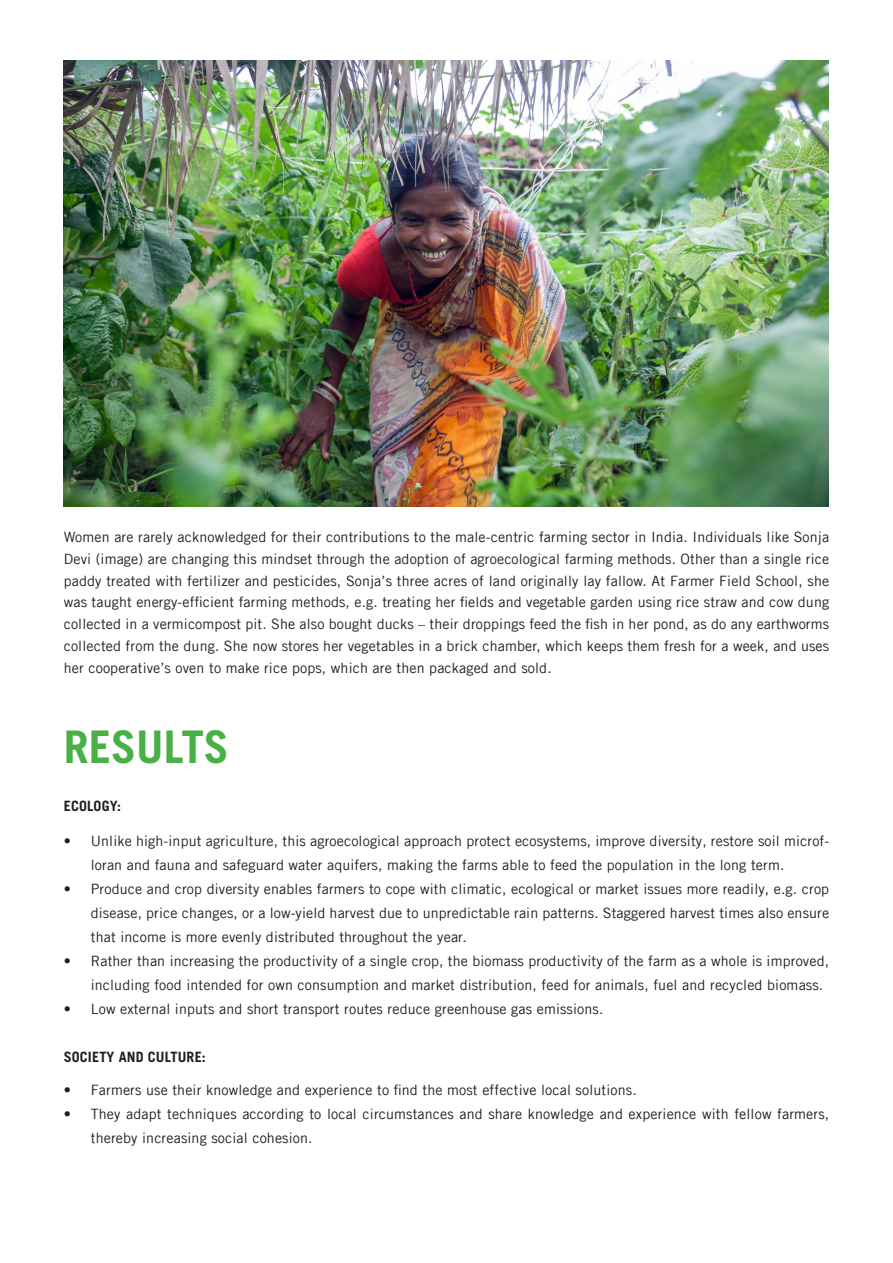
<style>
.page{position:relative;width:893px;height:1263px;background:#fff}
.page>*{position:absolute;margin:0;border:0;box-sizing:border-box;transform-origin:0 0}
.t1{font:700 45px "Trade Gothic LT Com";color:#49b045}
.t2{font:14.25px/21.8px "Trade Gothic LT Com";letter-spacing:.01em;color:#211e20}
.t3{font:700 14.25px "Trade Gothic LT Com";letter-spacing:.01em;color:#211e20}
</style>
<div class="page">
<img style="left:64px;top:61px;width:765px;height:445px">
<p class="t2" style="left:64px;top:526px;width:767px;text-align:justify">Women are rarely acknowledged for their contributions to the male-centric farming sector in India. Individuals like Sonja Devi (image) are changing this mindset through the adoption of agroecological farming methods. Other than a single rice paddy treated with fertilizer and pesticides, Sonja’s three acres of land originally lay fallow. At Farmer Field School, she was taught energy-efficient farming methods, e.g. treating her fields and vegetable garden using rice straw and cow dung collected in a vermicompost pit. She also bought ducks – their droppings feed the fish in her pond, as do any earthworms collected from the dung. She now stores her vegetables in a brick chamber, which keeps them fresh for a week, and uses her cooperative’s oven to make rice pops, which are then packaged and sold.</p>
<p class="t1" style="left:64px;top:720px;width:167px">RESULTS</p>
<p class="t3" style="left:64px;top:797px;width:59px">ECOLOGY:</p>
<p class="t2" style="left:91px;top:828px;width:740px;line-height:24px;text-indent:-27px">• Unlike high-input agriculture, this agroecological approach protect ecosystems, improve diversity, restore soil microf&shy;loran and fauna and safeguard water aquifers, making the farms able to feed the population in the long term.</p>
<p class="t2" style="left:91px;top:876px;width:740px;line-height:24px;text-align:justify;text-indent:-27px">• Produce and crop diversity enables farmers to cope with climatic, ecological or market issues more readily, e.g. crop disease, price changes, or a low-yield harvest due to unpredictable rain patterns. Staggered harvest times also ensure that income is more evenly distributed throughout the year.</p>
<p class="t2" style="left:91px;top:948px;width:740px;line-height:24px;text-indent:-27px">• Rather than increasing the productivity of a single crop, the biomass productivity of the farm as a whole is improved, including food intended for own consumption and market distribution, feed for animals, fuel and recycled biomass.</p>
<p class="t2" style="left:64px;top:998px;width:541px">• Low external inputs and short transport routes reduce greenhouse gas emissions.</p>
<p class="t3" style="left:64px;top:1048px;width:144px">SOCIETY AND CULTURE:</p>
<p class="t2" style="left:64px;top:1079px;width:574px">• Farmers use their knowledge and experience to find the most effective local solutions.</p>
<p class="t2" style="left:91px;top:1101px;width:740px;line-height:24px;text-indent:-27px">• They adapt techniques according to local circumstances and share knowledge and experience with fellow farmers, thereby increasing social cohesion.</p>
</div>
